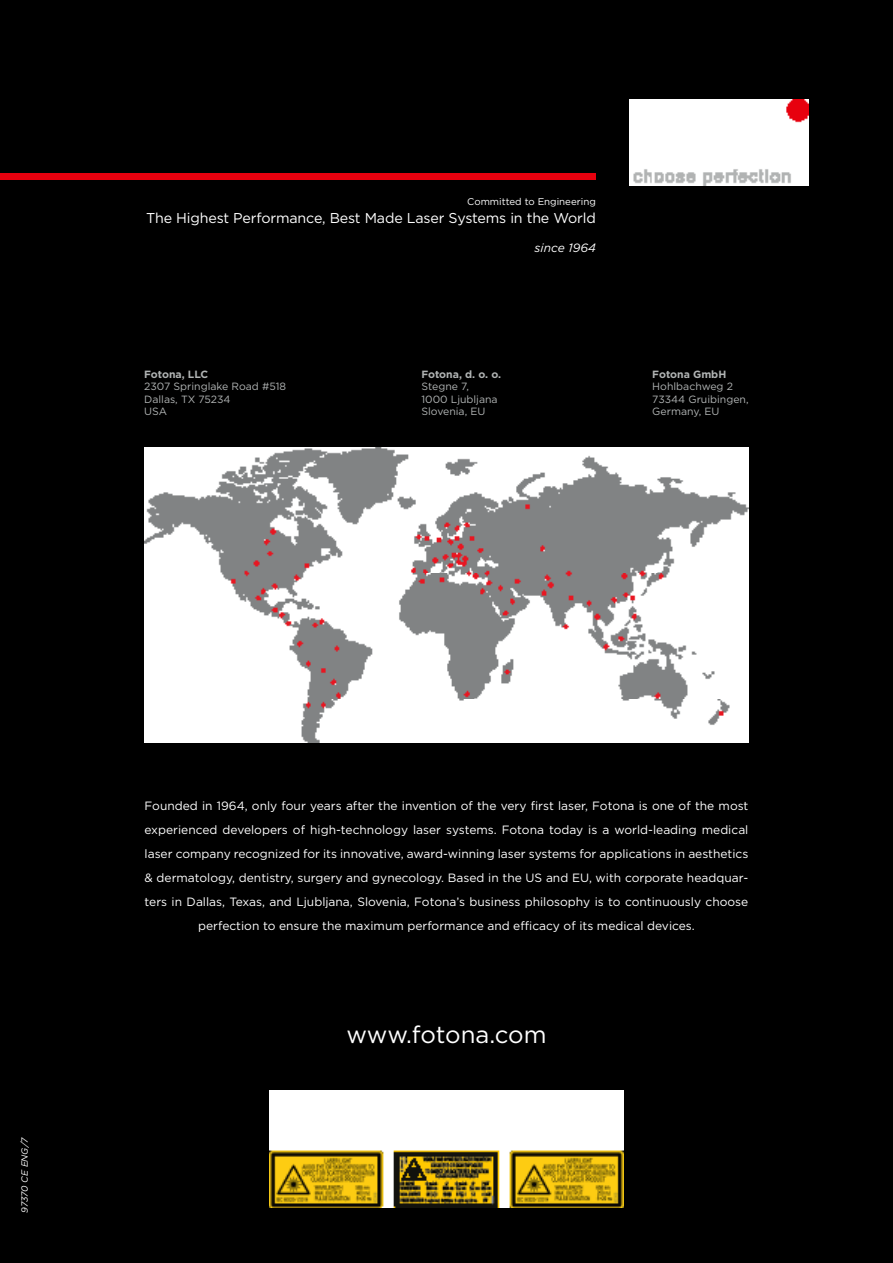
<style>
.page{position:relative;width:893px;height:1263px;background:#000}
.page>*{position:absolute;margin:0;border:0;box-sizing:border-box;transform-origin:0 0}
.t1{font:24px "Gotham OT";letter-spacing:-.01em;color:#fff}
.t2{font:14.25px "Gotham OT";letter-spacing:-.01em;color:#fff}
.t3{font:12px/24px "Gotham OT";color:#fff;text-align:center}
.t4{font:italic 12px "Gotham OT";color:#fff}
.t5{font:10.5px/12.6px "Gotham OT";color:#b1b4b4}
.t6{font:700 10.5px "Gotham OT";color:#b1b4b4}
.t7{font:9.75px "Gotham OT";color:#fff}
.t8{font:italic 9px "Gotham OT";color:#fff}
</style>
<div class="page">
<img style="left:630px;top:100px;width:178px;height:85px">
<div style="left:0;top:174px;width:596px;height:6px;background:#e7000e"></div>
<img style="left:144px;top:447px;width:604px;height:295px">
<img style="left:269px;top:1091px;width:355px;height:116px">
<p class="t7" style="left:467px;top:196px;width:130px">Committed to Engineering</p>
<p class="t2" style="left:146px;top:210px;width:451px">The Highest Performance, Best Made Laser Systems in the World</p>
<p class="t4" style="left:535px;top:241px;width:63px">since 1964</p>
<p class="t6" style="left:144px;top:368px;width:66px">Fotona, LLC</p>
<p class="t5" style="left:144px;top:380px;width:144px">2307 Springlake Road #518<br>Dallas, TX 75234<br>USA</p>
<p class="t6" style="left:421px;top:368px;width:81px">Fotona, d. o. o.</p>
<p class="t5" style="left:421px;top:380px;width:78px">Stegne 7,<br>1000 Ljubljana<br>Slovenia, EU</p>
<p class="t6" style="left:652px;top:368px;width:76px">Fotona GmbH</p>
<p class="t5" style="left:652px;top:380px;width:98px">Hohlbachweg 2<br>73344 Gruibingen,<br>Germany, EU</p>
<p class="t8" style="left:20px;top:1213px;width:77px;rotate:-90deg">97370 CE ENG/7</p>
<p class="t3" style="left:145px;top:793px;width:605px">Founded in 1964, only four years after the invention of the very first laser, Fotona is one of the most experienced developers of high-technology laser systems. Fotona today is a world-leading medical laser company recognized for its innovative, award-winning laser systems for applications in aesthetics &amp; dermatology, dentistry, surgery and gynecology. Based in the US and EU, with corporate headquar&shy;ters in Dallas, Texas, and Ljubljana, Slovenia, Fotona’s business philosophy is to continuously choose perfection to ensure the maximum performance and efficacy of its medical devices.</p>
<h1 class="t1" style="left:346px;top:1021px;width:202px">www.fotona.com</h1>
</div>
